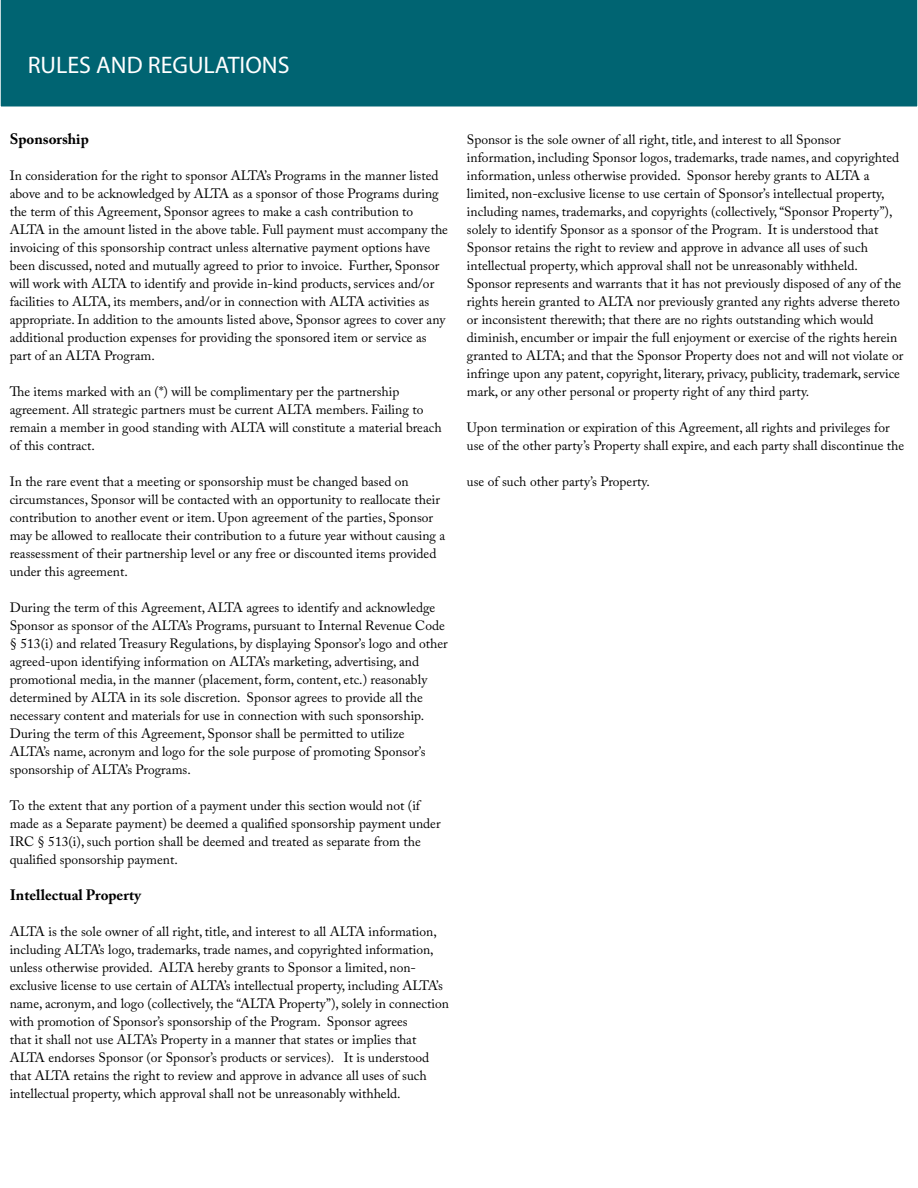
<style>
.page{position:relative;width:918px;height:1188px;background:#fff}
.page>*{position:absolute;margin:0;border:0;box-sizing:border-box;transform-origin:0 0}
.t1{font:24px "Myriad Pro";color:#fff}
.t2{font:700 15px "Adobe Caslon Pro";color:#000}
.t3{font:13.5px/18px "Adobe Caslon Pro";color:#000}
</style>
<div class="page">
<div style="left:0;top:0;width:918px;height:107px;background:#006472"></div>
<h1 class="t1" style="left:28px;top:50px;width:263px">RULES AND REGULATIONS</h1>
<p class="t2" style="left:10px;top:130px;width:81px">Sponsorship</p>
<p class="t3" style="left:10px;top:166px;width:440px">In consideration for the right to sponsor ALTA’s Programs in the manner listed above and to be acknowledged by ALTA as a sponsor of those Programs during the term of this Agreement, Sponsor agrees to make a cash contribution to ALTA in the amount listed in the above table. Full payment must accompany the invoicing of this sponsorship contract unless alternative payment options have been discussed, noted and mutually agreed to prior to invoice. Further, Sponsor will work with ALTA to identify and provide in-kind products, services and/or facilities to ALTA, its members, and/or in connection with ALTA activities as appropriate. In addition to the amounts listed above, Sponsor agrees to cover any additional production expenses for providing the sponsored item or service as part of an ALTA Program.</p>
<p class="t3" style="left:10px;top:382px;width:433px">The items marked with an (*) will be complimentary per the partnership agreement. All strategic partners must be current ALTA members. Failing to remain a member in good standing with ALTA will constitute a material breach of this contract.</p>
<p class="t3" style="left:10px;top:472px;width:437px">In the rare event that a meeting or sponsorship must be changed based on circumstances, Sponsor will be contacted with an opportunity to reallocate their contribution to another event or item. Upon agreement of the parties, Sponsor may be allowed to reallocate their contribution to a future year without causing a reassessment of their partnership level or any free or discounted items provided under this agreement.</p>
<p class="t3" style="left:10px;top:598px;width:440px">During the term of this Agreement, ALTA agrees to identify and acknowledge Sponsor as sponsor of the ALTA’s Programs, pursuant to Internal Revenue Code § 513(i) and related Treasury Regulations, by displaying Sponsor’s logo and other agreed-upon identifying information on ALTA’s marketing, advertising, and promotional media, in the manner (placement, form, content, etc.) reasonably determined by ALTA in its sole discretion. Sponsor agrees to provide all the necessary content and materials for use in connection with such sponsorship.<br>During the term of this Agreement, Sponsor shall be permitted to utilize ALTA’s name, acronym and logo for the sole purpose of promoting Sponsor’s sponsorship of ALTA’s Programs.</p>
<p class="t3" style="left:10px;top:796px;width:432px">To the extent that any portion of a payment under this section would not (if made as a Separate payment) be deemed a qualified sponsorship payment under IRC § 513(i), such portion shall be deemed and treated as separate from the qualified sponsorship payment.</p>
<p class="t2" style="left:10px;top:886px;width:133px">Intellectual Property</p>
<p class="t3" style="left:10px;top:922px;width:441px">ALTA is the sole owner of all right, title, and interest to all ALTA information, including ALTA’s logo, trademarks, trade names, and copyrighted information, unless otherwise provided. ALTA hereby grants to Sponsor a limited, non&shy;exclusive license to use certain of ALTA’s intellectual property, including ALTA’s name, acronym, and logo (collectively, the “ALTA Property”), solely in connection with promotion of Sponsor’s sponsorship of the Program. Sponsor agrees<br>that it shall not use ALTA’s Property in a manner that states or implies that ALTA endorses Sponsor (or Sponsor’s products or services). It is understood that ALTA retains the right to review and approve in advance all uses of such intellectual property, which approval shall not be unreasonably withheld.</p>
<p class="t3" style="left:467px;top:130px;width:438px">Sponsor is the sole owner of all right, title, and interest to all Sponsor information, including Sponsor logos, trademarks, trade names, and copyrighted information, unless otherwise provided. Sponsor hereby grants to ALTA a limited, non-exclusive license to use certain of Sponsor’s intellectual property, including names, trademarks, and copyrights (collectively, “Sponsor Property”), solely to identify Sponsor as a sponsor of the Program. It is understood that Sponsor retains the right to review and approve in advance all uses of such intellectual property, which approval shall not be unreasonably withheld.<br>Sponsor represents and warrants that it has not previously disposed of any of the rights herein granted to ALTA nor previously granted any rights adverse thereto or inconsistent therewith; that there are no rights outstanding which would diminish, encumber or impair the full enjoyment or exercise of the rights herein granted to ALTA; and that the Sponsor Property does not and will not violate or infringe upon any patent, copyright, literary, privacy, publicity, trademark, service mark, or any other personal or property right of any third party.</p>
<p class="t3" style="left:467px;top:418px;width:439px">Upon termination or expiration of this Agreement, all rights and privileges for use of the other party’s Property shall expire, and each party shall discontinue the</p>
<p class="t3" style="left:467px;top:472px;width:184px">use of such other party’s Property.</p>
</div>
